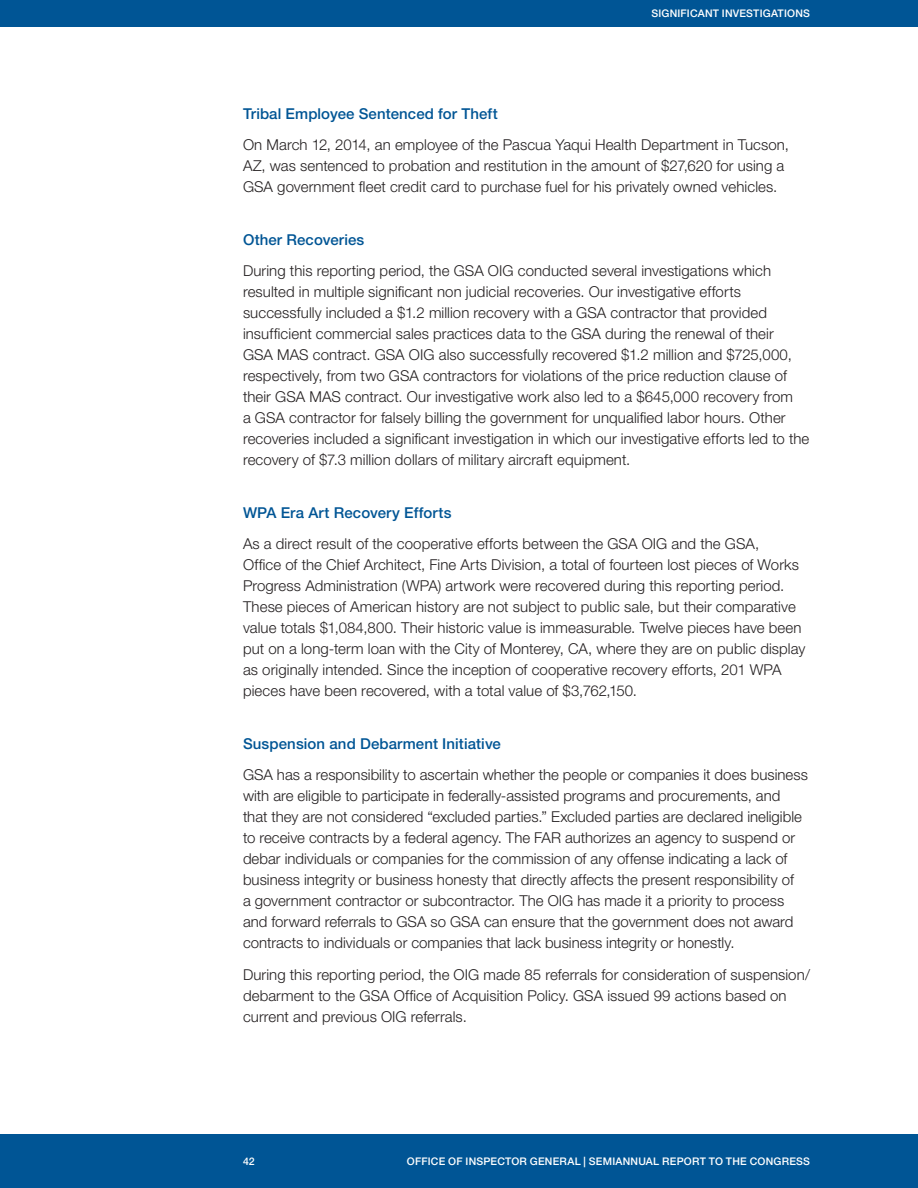
<style>
.page{position:relative;width:918px;height:1188px;background:#fff}
.page>*{position:absolute;margin:0;border:0;box-sizing:border-box;transform-origin:0 0}
._3_text{font:300 15px/21px "Helvetica Neue LT Std";letter-spacing:.005em;color:#231f20}
.Report_headline{font:500 15px "Helvetica Neue LT Std";letter-spacing:.005em;color:#005595}
.t1{font:500 10.5px "Helvetica Neue LT Std";letter-spacing:.02em;color:#fff}
</style>
<div class="page">
<div style="left:0;top:0;width:918px;height:27px;background:#005595"></div>
<div style="left:0;top:1134px;width:918px;height:54px;background:#005595"></div>
<p class="t1" style="left:651px;top:7px;width:160px">SIGNIFICANT INVESTIGATIONS</p>
<p class="Report_headline" style="left:243px;top:104px;width:256px">Tribal Employee Sentenced for Theft</p>
<p class="_3_text" style="left:243px;top:134px;width:547px">On March 12, 2014, an employee of the Pascua Yaqui Health Department in Tucson,<br>AZ, was sentenced to probation and restitution in the amount of $27,620 for using a<br>GSA government fleet credit card to purchase fuel for his privately owned vehicles.</p>
<p class="Report_headline" style="left:243px;top:230px;width:123px">Other Recoveries</p>
<p class="_3_text" style="left:243px;top:260px;width:568px">During this reporting period, the GSA OIG conducted several investigations which resulted in multiple significant non judicial recoveries. Our investigative efforts successfully included a $1.2 million recovery with a GSA contractor that provided insufficient commercial sales practices data to the GSA during the renewal of their<br>GSA MAS contract. GSA OIG also successfully recovered $1.2 million and $725,000, respectively, from two GSA contractors for violations of the price reduction clause of their GSA MAS contract. Our investigative work also led to a $645,000 recovery from<br>a GSA contractor for falsely billing the government for unqualified labor hours. Other recoveries included a significant investigation in which our investigative efforts led to the recovery of $7.3 million dollars of military aircraft equipment.</p>
<p class="Report_headline" style="left:243px;top:503px;width:210px">WPA Era Art Recovery Efforts</p>
<p class="_3_text" style="left:243px;top:533px;width:564px">As a direct result of the cooperative efforts between the GSA OIG and the GSA,<br>Office of the Chief Architect, Fine Arts Division, a total of fourteen lost pieces of Works Progress Administration (WPA) artwork were recovered during this reporting period.<br>These pieces of American history are not subject to public sale, but their comparative value totals $1,084,800. Their historic value is immeasurable. Twelve pieces have been put on a long-term loan with the City of Monterey, CA, where they are on public display as originally intended. Since the inception of cooperative recovery efforts, 201 WPA pieces have been recovered, with a total value of $3,762,150.</p>
<p class="Report_headline" style="left:243px;top:734px;width:259px">Suspension and Debarment Initiative</p>
<p class="_3_text" style="left:243px;top:764px;width:567px">GSA has a responsibility to ascertain whether the people or companies it does business with are eligible to participate in federally-assisted programs and procurements, and that they are not considered “excluded parties.” Excluded parties are declared ineligible to receive contracts by a federal agency. The FAR authorizes an agency to suspend or debar individuals or companies for the commission of any offense indicating a lack of business integrity or business honesty that directly affects the present responsibility of<br>a government contractor or subcontractor. The OIG has made it a priority to process and forward referrals to GSA so GSA can ensure that the government does not award contracts to individuals or companies that lack business integrity or honestly.</p>
<p class="_3_text" style="left:243px;top:964px;width:569px">During this reporting period, the OIG made 85 referrals for consideration of suspension/ debarment to the GSA Office of Acquisition Policy. GSA issued 99 actions based on current and previous OIG referrals.</p>
<p class="t1" style="left:243px;top:1155px;width:13px">42</p>
<p class="t1" style="left:407px;top:1155px;width:405px">OFFICE OF INSPECTOR GENERAL | SEMIANNUAL REPORT TO THE CONGRESS</p>
</div>
